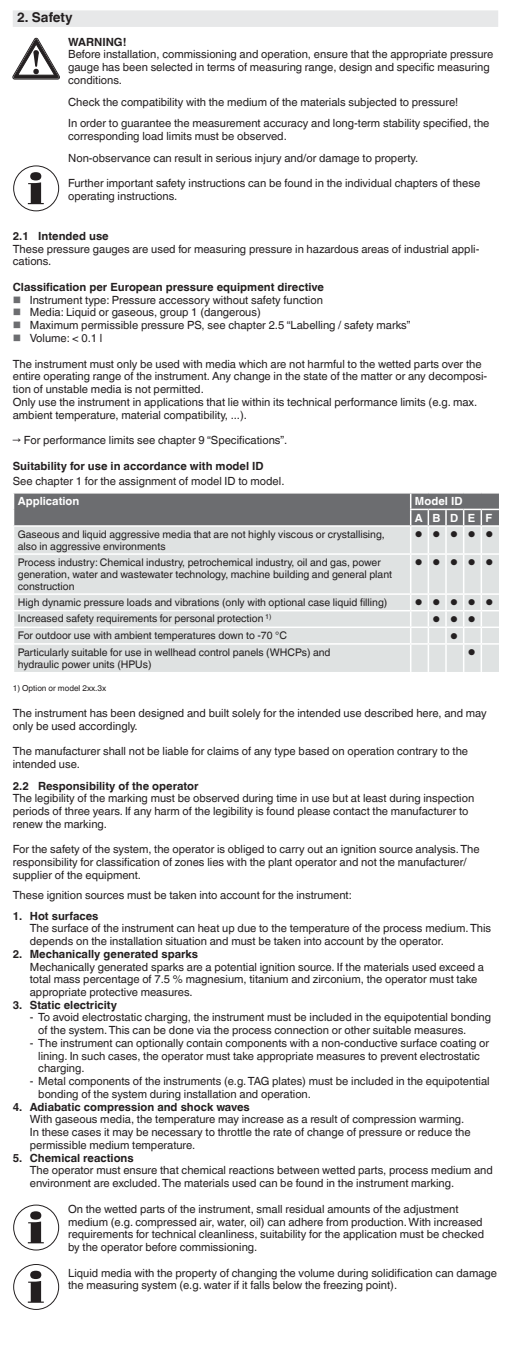
<style>
.page{position:relative;width:511px;height:1361px;background:#fff}
.page>*{position:absolute;margin:0;border:0;box-sizing:border-box;transform-origin:0 0}
.t1{font:700 13.5px "Helvetica World";color:#231f20}
.t2{font:11.25px/12.8px "Helvetica World";color:#231f20}
.t3{font:700 11.25px "Helvetica World";color:#231f20}
.t4{font:700 11.25px/16.6px "Helvetica World";color:#fff}
.t5{font:10.5px/12px "Helvetica World";color:#231f20}
.t6{font:10.5px "Wingdings";color:#231f20}
.t7{font:8.25px "Helvetica World";color:#231f20}
</style>
<div class="page">
<div style="left:13px;top:10px;width:484px;height:17px;background:#e7e8e9"></div>
<div style="left:14px;top:555px;width:484px;height:117px;background:#dfe2e2"></div>
<hr style="left:13px;top:610px;width:397px;height:1px;background:#fff">
<hr style="left:13px;top:593px;width:397px;height:2px;background:#fff">
<hr style="left:13px;top:626px;width:397px;height:2px;background:#fff">
<hr style="left:13px;top:643px;width:397px;height:1px;background:#fff">
<hr style="left:409px;top:555px;width:2px;height:38px;background:#fff">
<hr style="left:427px;top:555px;width:1px;height:38px;background:#fff">
<hr style="left:445px;top:555px;width:1px;height:38px;background:#fff">
<hr style="left:462px;top:555px;width:2px;height:38px;background:#fff">
<hr style="left:480px;top:555px;width:1px;height:38px;background:#fff">
<svg style="left:409px;top:593px;width:89px;height:79px;background:#e3e6e6"></svg>
<svg style="left:13px;top:493px;width:485px;height:60px;background:#a5a6a8"></svg>
<svg style="left:13px;top:38px;width:46px;height:41px"></svg>
<svg style="left:28px;top:172px;width:16px;height:32px"></svg>
<div style="left:13px;top:165px;width:46px;height:46px;border:1px solid #231f20;border-radius:50%"></div>
<svg style="left:28px;top:1211px;width:16px;height:32px"></svg>
<div style="left:13px;top:1204px;width:46px;height:46px;border:1px solid #231f20;border-radius:50%"></div>
<svg style="left:28px;top:1270px;width:16px;height:32px"></svg>
<div style="left:13px;top:1264px;width:46px;height:46px;border:1px solid #231f20;border-radius:50%"></div>
<p class="t1" style="left:17px;top:10px;width:57px">2. Safety</p>
<p class="t3" style="left:68px;top:35px;width:60px">WARNING!</p>
<p class="t2" style="left:68px;top:48px;width:426px">Before installation, commissioning and operation, ensure that the appropriate pressure gauge has been selected in terms of measuring range, design and specific measuring conditions.</p>
<p class="t2" style="left:68px;top:91px;width:422px;line-height:21.8px">Check the compatibility with the medium of the materials subjected to pressure!<br>In order to guarantee the measurement accuracy and long-term stability specified, the</p>
<p class="t2" style="left:68px;top:125px;width:351px;line-height:21.8px">corresponding load limits must be observed.<br>Non-observance can result in serious injury and/or damage to property.</p>
<p class="t2" style="left:68px;top:177px;width:413px">Further important safety instructions can be found in the individual chapters of these operating instructions.</p>
<p class="t3" style="left:13px;top:229px;width:97px">2.1 Intended use</p>
<p class="t2" style="left:13px;top:242px;width:467px">These pressure gauges are used for measuring pressure in hazardous areas of industrial appli&shy;cations.</p>
<p class="t3" style="left:13px;top:280px;width:312px">Classification per European pressure equipment directive</p>
<p class="t2" style="left:30px;top:293px;width:382px">Instrument type: Pressure accessory without safety function<br>Media: Liquid or gaseous, group 1 (dangerous)<br>Maximum permissible pressure PS, see chapter 2.5 “Labelling / safety marks” Volume: &lt; 0.1 l</p>
<p class="t2" style="left:13px;top:357px;width:475px">The instrument must only be used with media which are not harmful to the wetted parts over the entire operating range of the instrument. Any change in the state of the matter or any decomposi&shy;tion of unstable media is not permitted.<br>Only use the instrument in applications that lie within its technical performance limits (e.g. max. ambient temperature, material compatibility, ...).</p>
<p class="t2" style="left:13px;top:434px;width:276px">→ For performance limits see chapter 9 “Specifications”.</p>
<p class="t3" style="left:13px;top:459px;width:252px">Suitability for use in accordance with model ID</p>
<p class="t2" style="left:13px;top:474px;width:273px">See chapter 1 for the assignment of model ID to model.</p>
<p class="t4" style="left:18px;top:493px;width:63px">Application</p>
<p class="t4" style="left:414px;top:493px;width:79px">Model ID<br>ABDEF</p>
<p class="t5" style="left:18px;top:528px;width:368px">Gaseous and liquid aggressive media that are not highly viscous or crystallising, also in aggressive environments</p>
<p class="t6" style="left:414px;top:529px;width:80px">●●●●●</p>
<p class="t5" style="left:18px;top:556px;width:375px">Process industry: Chemical industry, petrochemical industry, oil and gas, power generation, water and wastewater technology, machine building and general plant construction</p>
<p class="t6" style="left:414px;top:557px;width:80px">●●●●●</p>
<p class="t5" style="left:18px;top:596px;width:371px">High dynamic pressure loads and vibrations (only with optional case liquid filling)</p>
<p class="t6" style="left:414px;top:597px;width:80px">●●●●●</p>
<p class="t5" style="left:18px;top:613px;width:255px">Increased safety requirements for personal protection <sup>1)</sup></p>
<p class="t6" style="left:432px;top:613px;width:45px">●●●</p>
<p class="t5" style="left:18px;top:629px;width:270px">For outdoor use with ambient temperatures down to -70 °C</p>
<p class="t6" style="left:450px;top:630px;width:9px">●</p>
<p class="t5" style="left:18px;top:646px;width:314px">Particularly suitable for use in wellhead control panels (WHCPs) and hydraulic power units (HPUs)</p>
<p class="t6" style="left:467px;top:647px;width:9px">●</p>
<p class="t7" style="left:13px;top:684px;width:95px">1) Option or model 2xx.3x</p>
<p class="t2" style="left:13px;top:707px;width:475px">The instrument has been designed and built solely for the intended use described here, and may only be used accordingly.</p>
<p class="t2" style="left:13px;top:745px;width:456px">The manufacturer shall not be liable for claims of any type based on operation contrary to the intended use.</p>
<p class="t3" style="left:13px;top:779px;width:187px">2.2 Responsibility of the operator</p>
<p class="t2" style="left:13px;top:792px;width:462px">The legibility of the marking must be observed during time in use but at least during inspection periods of three years. If any harm of the legibility is found please contact the manufacturer to renew the marking.</p>
<p class="t2" style="left:13px;top:843px;width:468px">For the safety of the system, the operator is obliged to carry out an ignition source analysis. The responsibility for classification of zones lies with the plant operator and not the manufacturer/ supplier of the equipment.</p>
<p class="t2" style="left:13px;top:889px;width:340px">These ignition sources must be taken into account for the instrument:</p>
<p class="t3" style="left:13px;top:909px;width:87px">1. Hot surfaces</p>
<p class="t2" style="left:30px;top:922px;width:462px">The surface of the instrument can heat up due to the temperature of the process medium. This depends on the installation situation and must be taken into account by the operator.</p>
<p class="t3" style="left:13px;top:947px;width:186px">2. Mechanically generated sparks</p>
<p class="t2" style="left:30px;top:960px;width:455px">Mechanically generated sparks are a potential ignition source. If the materials used exceed a total mass percentage of 7.5 % magnesium, titanium and zirconium, the operator must take appropriate protective measures.</p>
<p class="t3" style="left:13px;top:998px;width:106px">3. Static electricity</p>
<p class="t2" style="left:38px;top:1011px;width:454px;text-indent:-9px">- To avoid electrostatic charging, the instrument must be included in the equipotential bonding of the system. This can be done via the process connection or other suitable measures.</p>
<p class="t2" style="left:38px;top:1036px;width:452px;text-indent:-9px">- The instrument can optionally contain components with a non-conductive surface coating or lining. In such cases, the operator must take appropriate measures to prevent electrostatic charging.</p>
<p class="t2" style="left:38px;top:1075px;width:452px;text-indent:-9px">- Metal components of the instruments (e.g. TAG plates) must be included in the equipotential bonding of the system during installation and operation.</p>
<p class="t3" style="left:13px;top:1100px;width:238px">4. Adiabatic compression and shock waves</p>
<p class="t2" style="left:30px;top:1113px;width:442px">With gaseous media, the temperature may increase as a result of compression warming.<br>In these cases it may be necessary to throttle the rate of change of pressure or reduce the permissible medium temperature.</p>
<p class="t3" style="left:13px;top:1151px;width:122px">5. Chemical reactions</p>
<p class="t2" style="left:30px;top:1164px;width:464px">The operator must ensure that chemical reactions between wetted parts, process medium and environment are excluded. The materials used can be found in the instrument marking.</p>
<p class="t2" style="left:68px;top:1202px;width:417px">On the wetted parts of the instrument, small residual amounts of the adjustment medium (e.g. compressed air, water, oil) can adhere from production. With increased requirements for technical cleanliness, suitability for the application must be checked by the operator before commissioning.</p>
<p class="t2" style="left:68px;top:1266px;width:430px">Liquid media with the property of changing the volume during solidification can damage the measuring system (e.g. water if it falls below the freezing point).</p>
</div>
